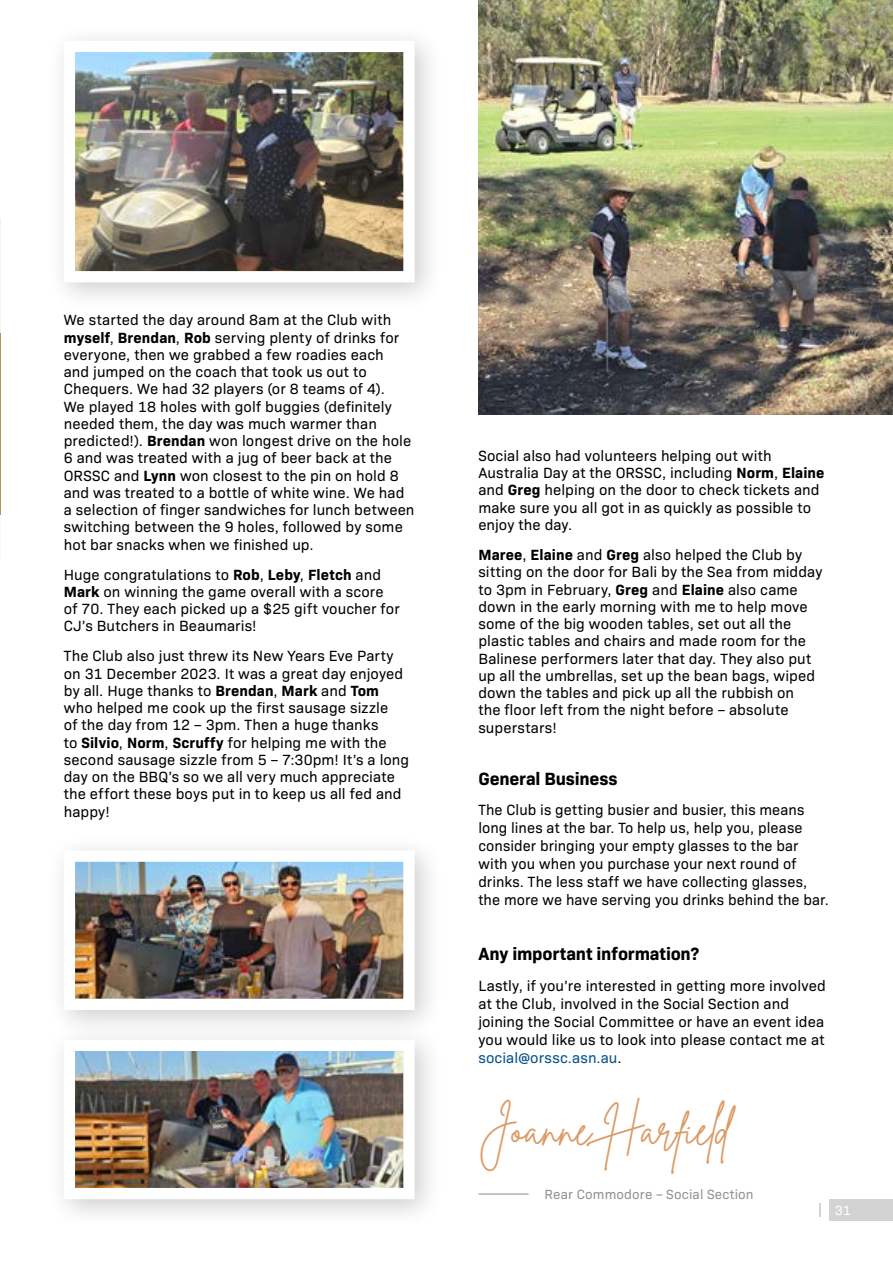
<style>
.page{position:relative;width:893px;height:1263px;background:#fff}
.page>*{position:absolute;margin:0;border:0;box-sizing:border-box;transform-origin:0 0}
.t1{font:45px "Brittany Signature";letter-spacing:.005em;color:#db9a64}
.t2{font:700 18px "Bio Sans";letter-spacing:-.01em;color:#000}
.t3{font:15px/17.2px "Bio Sans";letter-spacing:.005em;color:#000}
.t4{font:13.5px "Bio Sans";letter-spacing:.01em;color:#939292}
.t5{font:13.5px "Bio Sans";color:#fff}
.s1{font-weight:700}
.s2{color:#05518d}
</style>
<div class="page">
<div style="left:46px;top:833px;width:399px;height:207px;background:#000;opacity:.2"></div>
<img style="left:76px;top:862px;width:327px;height:136px">
<div style="left:46px;top:1022px;width:399px;height:207px;background:#000;opacity:.2"></div>
<img style="left:76px;top:1052px;width:327px;height:135px">
<img style="left:478px;top:0;width:415px;height:415px">
<svg style="left:0;top:218px;width:1px;height:115px"></svg>
<hr style="left:0;top:333px;width:1px;height:182px;background:#bc9351">
<hr style="left:479px;top:1193px;width:50px;height:1px;background:#939292">
<div style="left:46px;top:23px;width:399px;height:289px;background:#000;opacity:.2"></div>
<img style="left:76px;top:53px;width:327px;height:217px">
<div style="left:64px;top:41px;width:351px;height:241px;border:11px solid #fff"></div>
<div style="left:829px;top:1199px;width:64px;height:21px;background:#d4d3d3"></div>
<svg style="left:819px;top:1203px;width:2px;height:13px"></svg>
<p class="t3" style="left:64px;top:310px;width:352px">We started the day around 8am at the Club with <span class="s1">myself</span>, <span class="s1">Brendan</span>, <span class="s1">Rob</span> serving plenty of drinks for everyone, then we grabbed a few roadies each<br>and jumped on the coach that took us out to Chequers. We had 32 players (or 8 teams of 4).<br>We played 18 holes with golf buggies (definitely needed them, the day was much warmer than predicted!). <span class="s1">Brendan</span> won longest drive on the hole 6 and was treated with a jug of beer back at the ORSSC and <span class="s1">Lynn</span> won closest to the pin on hold 8 and was treated to a bottle of white wine. We had a selection of finger sandwiches for lunch between switching between the 9 holes, followed by some hot bar snacks when we finished up.</p>
<p class="t3" style="left:64px;top:565px;width:337px">Huge congratulations to <span class="s1">Rob</span>, <span class="s1">Leby</span>, <span class="s1">Fletch</span> and <span class="s1">Mark</span> on winning the game overall with a score of 70. They each picked up a $25 gift voucher for CJ’s Butchers in Beaumaris!</p>
<p class="t3" style="left:64px;top:646px;width:347px">The Club also just threw its New Years Eve Party on 31 December 2023. It was a great day enjoyed by all. Huge thanks to <span class="s1">Brendan</span>, <span class="s1">Mark</span> and <span class="s1">Tom </span>who helped me cook up the first sausage sizzle<br>of the day from 12 – 3pm. Then a huge thanks<br>to <span class="s1">Silvio</span>, <span class="s1">Norm</span>, <span class="s1">Scruffy</span> for helping me with the second sausage sizzle from 5 – 7:30pm! It’s a long day on the BBQ’s so we all very much appreciate the effort these boys put in to keep us all fed and happy!</p>
<p class="t3" style="left:478px;top:446px;width:348px">Social also had volunteers helping out with Australia Day at the ORSSC, including <span class="s1">Norm</span>, <span class="s1">Elaine </span>and <span class="s1">Greg</span> helping on the door to check tickets and make sure you all got in as quickly as possible to enjoy the day.</p>
<p class="t3" style="left:478px;top:545px;width:345px"><span class="s1">Maree</span>, <span class="s1">Elaine</span> and <span class="s1">Greg</span> also helped the Club by sitting on the door for Bali by the Sea from midday to 3pm in February, <span class="s1">Greg</span> and <span class="s1">Elaine</span> also came down in the early morning with me to help move some of the big wooden tables, set out all the plastic tables and chairs and made room for the Balinese performers later that day. They also put up all the umbrellas, set up the bean bags, wiped down the tables and pick up all the rubbish on<br>the floor left from the night before – absolute superstars!</p>
<p class="t2" style="left:478px;top:765px;width:141px">General Business</p>
<p class="t3" style="left:478px;top:800px;width:352px;line-height:17.9px">The Club is getting busier and busier, this means long lines at the bar. To help us, help you, please consider bringing your empty glasses to the bar with you when you purchase your next round of drinks. The less staff we have collecting glasses, the more we have serving you drinks behind the bar.</p>
<p class="t2" style="left:478px;top:940px;width:222px">Any important information?</p>
<p class="t3" style="left:478px;top:975px;width:349px;line-height:18px">Lastly, if you’re interested in getting more involved at the Club, involved in the Social Section and joining the Social Committee or have an event idea you would like us to look into please contact me at <span class="s2">social@orssc.asn.au</span>.</p>
<h1 class="t1" style="left:479px;top:1101px;width:253px">Joanne Harfield</h1>
<p class="t4" style="left:545px;top:1185px;width:211px">Rear Commodore – Social Section</p>
<p class="t5" style="left:835px;top:1200px;width:18px">31</p>
</div>
